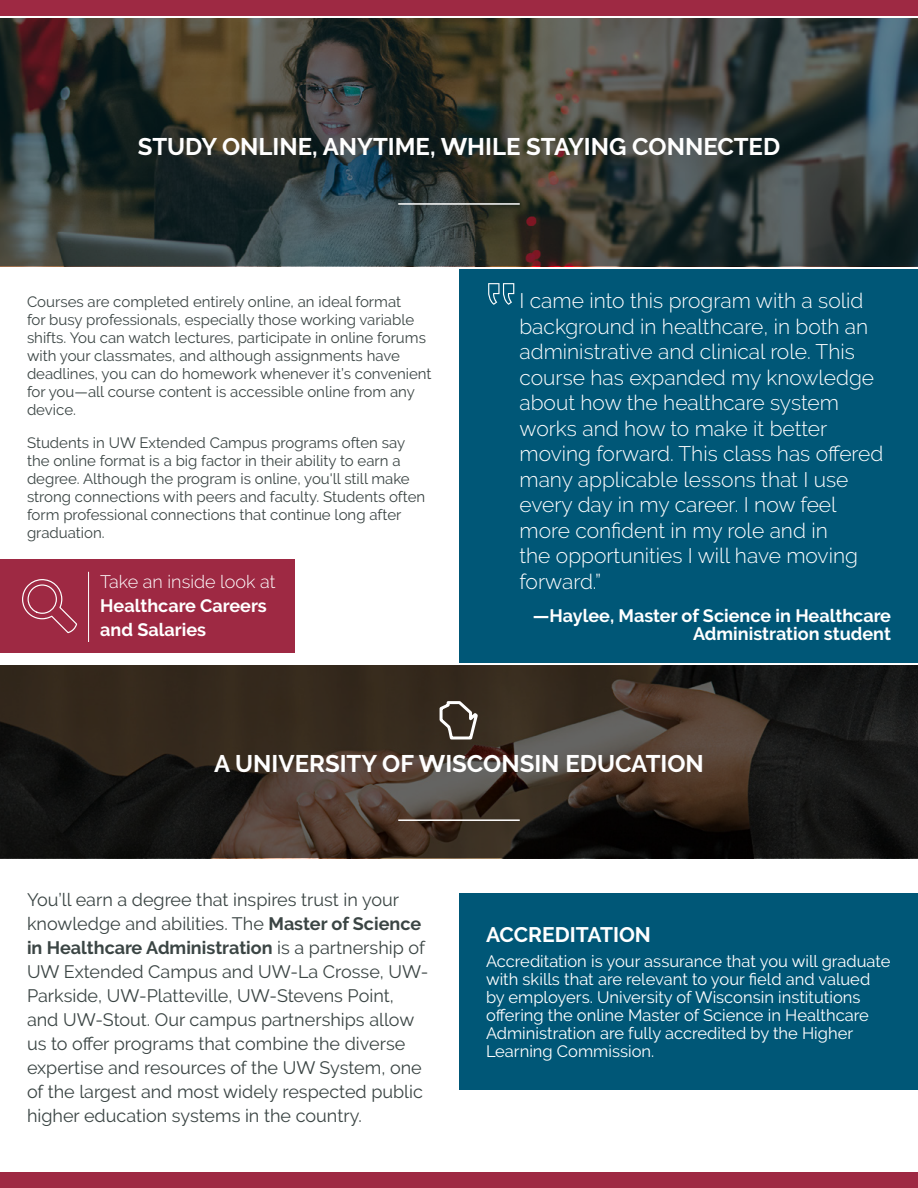
<style>
.page{position:relative;width:918px;height:1188px;background:#fff}
.page>*{position:absolute;margin:0;border:0;box-sizing:border-box;transform-origin:0 0}
.t1{font:700 24px "Raleway";color:#fff}
.t2{font:300 21px/25.5px "Raleway";color:#fff}
.t3{font:700 21px "Raleway";color:#fff}
.t4{font:18px/24px "Raleway";color:#3b4544}
.t5{font:700 18px/18px "Raleway";color:#fff;text-align:right}
.t6{font:300 18px "Raleway";color:#fff}
.t7{font:16.5px/18px "Raleway";color:#fff}
.t8{font:15px/18px "Raleway";color:#3b4544}
.s1{font-weight:700}
</style>
<div class="page">
<svg style="left:0;top:18px;width:918px;height:248px;background:#383c38"></svg>
<div style="left:459px;top:269px;width:459px;height:394px;background:#005777"></div>
<div style="left:459px;top:893px;width:459px;height:196px;background:#005777"></div>
<svg style="left:0;top:666px;width:918px;height:192px;background:#2e261f"></svg>
<div style="left:0;top:0;width:918px;height:16px;background:#9e2943"></div>
<svg style="left:438px;top:700px;width:42px;height:41px"></svg>
<hr style="left:398px;top:819px;width:122px;height:2px;background:#fff">
<hr style="left:398px;top:203px;width:122px;height:2px;background:#fff">
<div style="left:0;top:559px;width:295px;height:94px;background:#9e2943"></div>
<hr style="left:88px;top:572px;width:1px;height:70px;background:#fff">
<svg style="left:22px;top:579px;width:56px;height:55px"></svg>
<div style="left:0;top:1172px;width:918px;height:16px;background:#9e2943"></div>
<svg style="left:488px;top:283px;width:26px;height:22px"></svg>
<h1 class="t1" style="left:138px;top:133px;width:644px">STUDY ONLINE, ANYTIME, WHILE STAYING CONNECTED</h1>
<p class="t8" style="left:27px;top:293px;width:406px">Courses are completed entirely online, an ideal format<br>for busy professionals, especially those working variable shifts. You can watch lectures, participate in online forums with your classmates, and although assignments have deadlines, you can do homework whenever it’s convenient for you—all course content is accessible online from any device.</p>
<p class="t8" style="left:27px;top:434px;width:400px">Students in UW Extended Campus programs often say the online format is a big factor in their ability to earn a degree. Although the program is online, you'll still make strong connections with peers and faculty. Students often form professional connections that continue long after graduation.</p>
<p class="t6" style="left:100px;top:572px;width:177px">Take an inside look at</p>
<p class="t5" style="left:100px;top:594px;width:168px;line-height:24px;text-align:left">Healthcare Careers and Salaries</p>
<p class="t2" style="left:519px;top:288px;width:365px">I came into this program with a solid background in healthcare, in both an administrative and clinical role. This course has expanded my knowledge about how the healthcare system works and how to make it better moving forward. This class has offered many applicable lessons that I use every day in my career. I now feel more confident in my role and in<br>the opportunities I will have moving forward.”</p>
<p class="t5" style="left:533px;top:607px;width:360px">—Haylee, Master of Science in Healthcare<br>Administration student</p>
<h1 class="t1" style="left:214px;top:750px;width:491px">A UNIVERSITY OF WISCONSIN EDUCATION</h1>
<p class="t4" style="left:27px;top:888px;width:403px">You’ll earn a degree that inspires trust in your knowledge and abilities. The <span class="s1">Master of Science in Healthcare Administration</span> is a partnership of UW Extended Campus and UW-La Crosse, UW-Parkside, UW-Platteville, UW-Stevens Point, and UW-Stout. Our campus partnerships allow us to offer programs that combine the diverse expertise and resources of the UW System, one of the largest and most widely respected public higher education systems in the country.</p>
<h2 class="t3" style="left:486px;top:923px;width:166px">ACCREDITATION</h2>
<p class="t7" style="left:486px;top:952px;width:406px">Accreditation is your assurance that you will graduate with skills that are relevant to your field and valued by employers. University of Wisconsin institutions offering the online Master of Science in Healthcare Administration are fully accredited by the Higher Learning Commission.</p>
</div>
